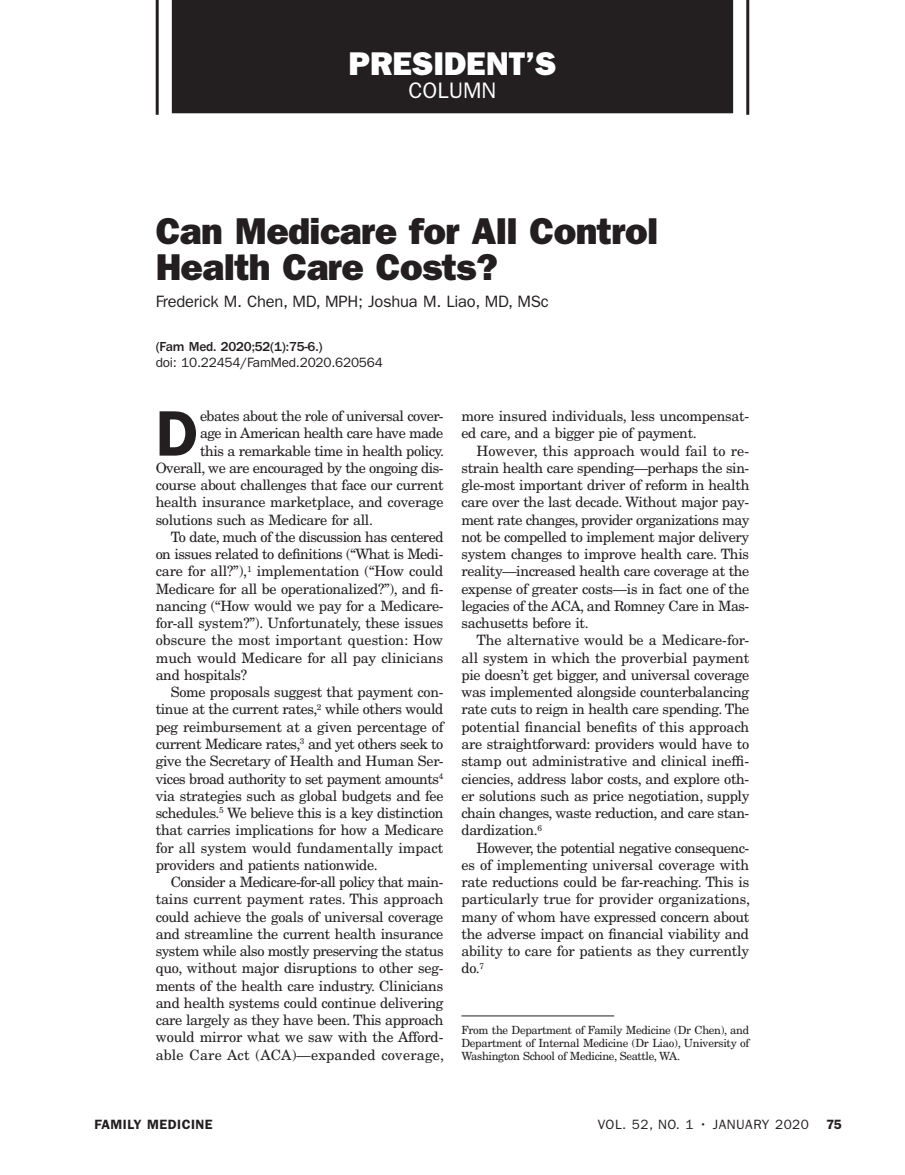
<style>
.page{position:relative;width:905px;height:1175px;background:#fff}
.page>*{position:absolute;margin:0;border:0;box-sizing:border-box;transform-origin:0 0}
.Body_Text_with_Dro{font:600 64.5px "ITC Franklin Gothic Std";color:#231f20}
.Headline_Major{font:37.5px/36px "ITC Franklin Gothic Std Hvy";letter-spacing:-.015em;color:#231f20}
.t1{font:33px "ITC Franklin Gothic Std Hvy";letter-spacing:-.005em;color:#fff}
.t2{font:22.5px "ITC Franklin Gothic Std";color:#fff}
.Author{font:16.5px "ITC Franklin Gothic Std";letter-spacing:-.015em;color:#231f20}
.Body_Text{font:14.25px/17.2px "New Century Schlbk LT Std";letter-spacing:-.02em;color:#231f20;text-align:justify}
.Body_Text_with_Dro-2{font:14.25px "New Century Schlbk LT Std";letter-spacing:-.03em;color:#231f20}
.Abstract_DOI_Cite{font:13.5px "ITC Franklin Gothic Std";letter-spacing:-.015em;color:#231f20}
.Abstract_Text_Cite{font:500 13.5px "ITC Franklin Gothic Std";letter-spacing:-.015em;color:#231f20}
.Abstract_DOI_Cite-2{font:13.5px "ITC Franklin Gothic Std";letter-spacing:.035em;color:#231f20}
.t3{font:600 13.5px "ITC Franklin Gothic Std";letter-spacing:.035em;color:#231f20}
.From_the{font:11.25px/12.9px "New Century Schlbk LT Std";letter-spacing:-.035em;color:#231f20;text-align:justify}
</style>
<div class="page">
<div style="left:172px;top:0;width:561px;height:113px;background:#231f20"></div>
<hr style="left:746px;top:0;width:3px;height:115px;background:#231f20">
<hr style="left:156px;top:0;width:3px;height:115px;background:#231f20">
<hr style="left:461px;top:1015px;width:153px;height:1px;background:#231f20">
<h3 class="t1" style="left:348px;top:44px;width:209px">PRESIDENT’S</h3>
<h3 class="t2" style="left:408px;top:77px;width:89px">COLUMN</h3>
<p class="Headline_Major" style="left:156px;top:213px;width:504px">Can Medicare for All Control<br>Health Care Costs?</p>
<p class="Author" style="left:156px;top:292px;width:394px">Frederick M. Chen, MD, MPH; Joshua M. Liao, MD, MSc</p>
<p class="Abstract_Text_Cite" style="left:156px;top:338px;width:168px">(Fam Med. 2020;52(1):75-6.)</p>
<p class="Abstract_DOI_Cite" style="left:156px;top:355px;width:229px">doi: 10.22454/FamMed.2020.620564</p>
<p class="Body_Text_with_Dro" style="left:156px;top:395px;width:44px">D</p>
<p class="Body_Text_with_Dro-2" style="left:200px;top:407px;width:245px">ebates about the role of universal cover-</p>
<p class="Body_Text_with_Dro-2" style="left:200px;top:424px;width:245px">age in American health care have made</p>
<p class="Body_Text_with_Dro-2" style="left:200px;top:442px;width:245px">this a remarkable time in health policy.</p>
<p class="Body_Text_with_Dro-2" style="left:156px;top:459px;width:289px">Overall, we are encouraged by the ongoing dis-</p>
<p class="Body_Text_with_Dro-2" style="left:156px;top:476px;width:289px">course about challenges that face our current</p>
<p class="Body_Text_with_Dro-2" style="left:156px;top:493px;width:289px">health insurance marketplace, and coverage</p>
<p class="Body_Text_with_Dro-2" style="left:156px;top:511px;width:219px">solutions such as Medicare for all.</p>
<p class="Body_Text" style="left:156px;top:528px;width:289px;text-indent:15px">To date, much of the discussion has centered on issues related to definitions (“What is Medi&shy;care for all?”),<sup>1</sup> implementation (“How could Medicare for all be operationalized?”), and fi&shy;nancing (“How would we pay for a Medicare&shy;for-all system?”). Unfortunately, these issues obscure the most important question: How much would Medicare for all pay clinicians and hospitals?</p>
<p class="Body_Text" style="left:156px;top:683px;width:289px;text-indent:15px">Some proposals suggest that payment con&shy;tinue at the current rates,<sup>2</sup> while others would peg reimbursement at a given percentage of current Medicare rates,<sup>3</sup> and yet others seek to give the Secretary of Health and Human Ser&shy;vices broad authority to set payment amounts<sup>4 </sup>via strategies such as global budgets and fee schedules.<sup>5</sup> We believe this is a key distinction that carries implications for how a Medicare for all system would fundamentally impact providers and patients nationwide.</p>
<p class="Body_Text" style="left:156px;top:873px;width:290px;text-indent:15px">Consider a Medicare-for-all policy that main&shy;tains current payment rates. This approach could achieve the goals of universal coverage and streamline the current health insurance system while also mostly preserving the status quo, without major disruptions to other seg&shy;ments of the health care industry. Clinicians and health systems could continue delivering care largely as they have been. This approach would mirror what we saw with the Afford&shy;able Care Act (ACA)—expanded coverage,</p>
<p class="Body_Text" style="left:461px;top:407px;width:289px">more insured individuals, less uncompensat&shy;ed care, and a bigger pie of payment.</p>
<p class="Body_Text" style="left:461px;top:442px;width:289px;text-indent:15px">However, this approach would fail to re&shy;strain health care spending—perhaps the sin&shy;gle-most important driver of reform in health care over the last decade. Without major pay&shy;ment rate changes, provider organizations may not be compelled to implement major delivery system changes to improve health care. This reality—increased health care coverage at the expense of greater costs—is in fact one of the legacies of the ACA, and Romney Care in Mas&shy;sachusetts before it.</p>
<p class="Body_Text" style="left:461px;top:631px;width:289px;text-indent:15px">The alternative would be a Medicare-for&shy;all system in which the proverbial payment pie doesn’t get bigger, and universal coverage was implemented alongside counterbalancing rate cuts to reign in health care spending. The potential financial benefits of this approach are straightforward: providers would have to stamp out administrative and clinical ineffi&shy;ciencies, address labor costs, and explore oth&shy;er solutions such as price negotiation, supply chain changes, waste reduction, and care stan&shy;dardization.<sup>6</sup></p>
<p class="Body_Text" style="left:461px;top:838px;width:290px;text-indent:15px">However, the potential negative consequenc&shy;es of implementing universal coverage with rate reductions could be far-reaching. This is particularly true for provider organizations, many of whom have expressed concern about the adverse impact on financial viability and ability to care for patients as they currently do.<sup>7</sup></p>
<p class="From_the" style="left:461px;top:1023px;width:289px">From the Department of Family Medicine (Dr Chen), and Department of Internal Medicine (Dr Liao), University of Washington School of Medicine, Seattle, WA.</p>
<p class="t3" style="left:94px;top:1116px;width:120px">FAMILY MEDICINE</p>
<p class="Abstract_DOI_Cite-2" style="left:598px;top:1116px;width:212px">VOL. 52, NO. 1 • JANUARY 2020</p>
<p class="t3" style="left:826px;top:1116px;width:17px">75</p>
</div>
